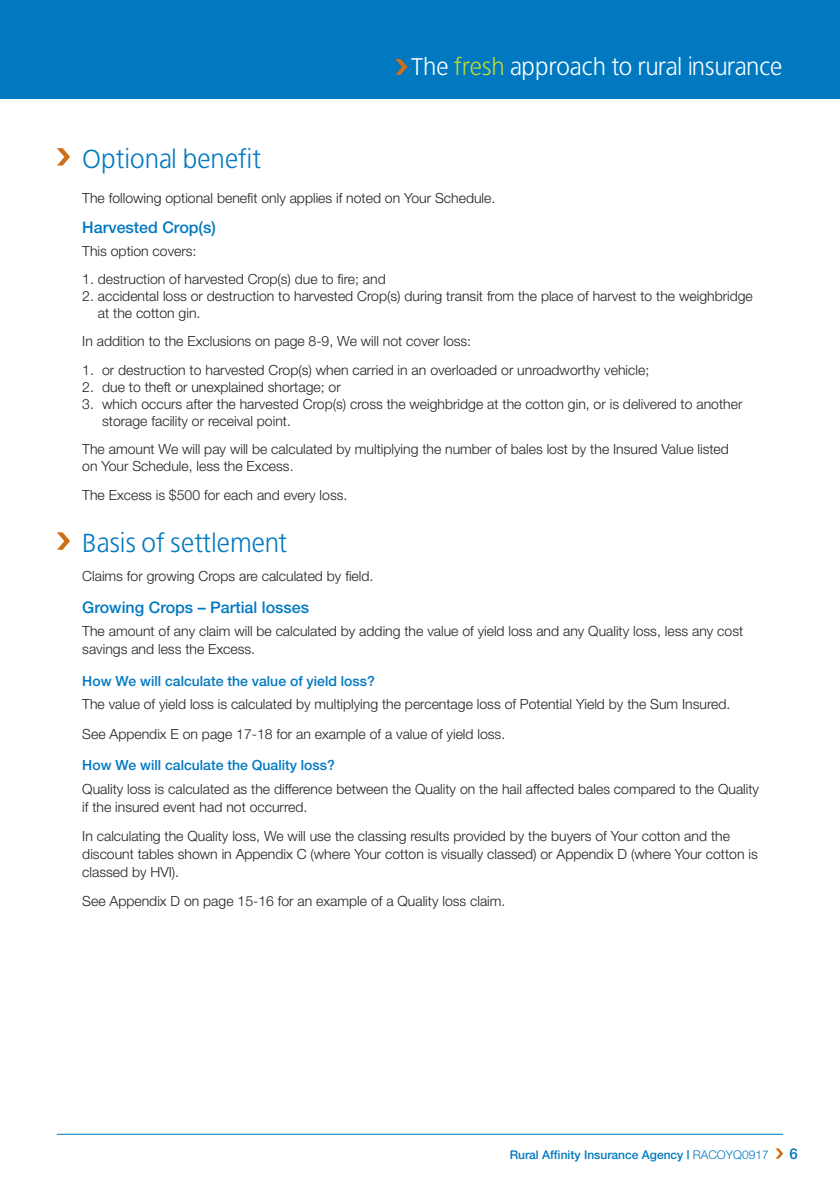
<style>
.page{position:relative;width:840px;height:1191px;background:#fff}
.page>*{position:absolute;margin:0;border:0;box-sizing:border-box;transform-origin:0 0}
.t1{font:26px "Bastardus Sans";color:#0079c1}
.t2{font:24px "Bastardus Sans";color:#fff}
.t3{font:500 16px "Helvetica Neue";color:#0079c1}
.t4{font:500 15px "Helvetica Neue";color:#0079c1}
.t5{font:300 14px/18px "Helvetica Neue";color:#231f20}
.t6{font:500 14px "Helvetica Neue";color:#0079c1}
.t7{font:500 12px "Helvetica Neue";color:#0079c1}
.s1{color:#c1d82f}
.s2{font-weight:700}
.s3{font-weight:300}
</style>
<div class="page">
<div style="left:0;top:0;width:839px;height:98px;background:#0079c1"></div>
<svg style="left:775px;top:1148px;width:7px;height:10px"></svg>
<hr style="left:57px;top:1133px;width:725px;height:1px;background:#0079c1">
<svg style="left:395px;top:59px;width:12px;height:16px"></svg>
<svg style="left:57px;top:148px;width:13px;height:18px"></svg>
<svg style="left:57px;top:532px;width:13px;height:18px"></svg>
<h2 class="t2" style="left:411px;top:55px;width:372px">The <span class="s1">fresh</span> approach to rural insurance</h2>
<h1 class="t1" style="left:82px;top:146px;width:180px">Optional benefit</h1>
<p class="t5" style="left:82px;top:190px;width:414px">The following optional benefit only applies if noted on Your Schedule.</p>
<p class="t3" style="left:82px;top:221px;width:135px">Harvested Crop(s)</p>
<p class="t5" style="left:82px;top:243px;width:116px">This option covers:</p>
<p class="t5" style="left:82px;top:271px;width:305px">1. destruction of harvested Crop(s) due to fire; and</p>
<p class="t5" style="left:98px;top:289px;width:656px;line-height:17px;text-indent:-16px">2. accidental loss or destruction to harvested Crop(s) during transit from the place of harvest to the weighbridge at the cotton gin.</p>
<p class="t5" style="left:82px;top:334px;width:390px">In addition to the Exclusions on page 8-9, We will not cover loss:</p>
<p class="t5" style="left:82px;top:362px;width:568px">1. or destruction to harvested Crop(s) when carried in an overloaded or unroadworthy vehicle;</p>
<p class="t5" style="left:82px;top:379px;width:260px">2. due to theft or unexplained shortage; or</p>
<p class="t5" style="left:102px;top:396px;width:641px;line-height:17px;text-indent:-20px">3. which occurs after the harvested Crop(s) cross the weighbridge at the cotton gin, or is delivered to another storage facility or receival point.</p>
<p class="t5" style="left:82px;top:442px;width:647px;line-height:17px">The amount We will pay will be calculated by multiplying the number of bales lost by the Insured Value listed on Your Schedule, less the Excess.</p>
<p class="t5" style="left:82px;top:488px;width:266px">The Excess is $500 for each and every loss.</p>
<h1 class="t1" style="left:82px;top:530px;width:206px">Basis of settlement</h1>
<p class="t5" style="left:82px;top:568px;width:292px">Claims for growing Crops are calculated by field.</p>
<p class="t3" style="left:82px;top:601px;width:228px">Growing Crops – Partial losses</p>
<p class="t5" style="left:82px;top:623px;width:662px">The amount of any claim will be calculated by adding the value of yield loss and any Quality loss, less any cost savings and less the Excess.</p>
<p class="t6" style="left:82px;top:675px;width:294px">How We will calculate the value of yield loss?</p>
<p class="t5" style="left:82px;top:691px;width:649px;line-height:29.4px">The value of yield loss is calculated by multiplying the percentage loss of Potential Yield by the Sum Insured.<br>See Appendix E on page 17-18 for an example of a value of yield loss.</p>
<p class="t6" style="left:82px;top:760px;width:254px">How We will calculate the Quality loss?</p>
<p class="t5" style="left:82px;top:781px;width:678px">Quality loss is calculated as the difference between the Quality on the hail affected bales compared to the Quality if the insured event had not occurred.</p>
<p class="t5" style="left:82px;top:828px;width:676px">In calculating the Quality loss, We will use the classing results provided by the buyers of Your cotton and the discount tables shown in Appendix C (where Your cotton is visually classed) or Appendix D (where Your cotton is classed by HVI).</p>
<p class="t5" style="left:82px;top:893px;width:424px">See Appendix D on page 15-16 for an example of a Quality loss claim.</p>
<p class="t7" style="left:509px;top:1150px;width:260px">Rural Affinity Insurance Agency <span class="s2">|</span> <span class="s3">RACOYQ0917</span></p>
<p class="t4" style="left:789px;top:1148px;width:10px">6</p>
</div>
